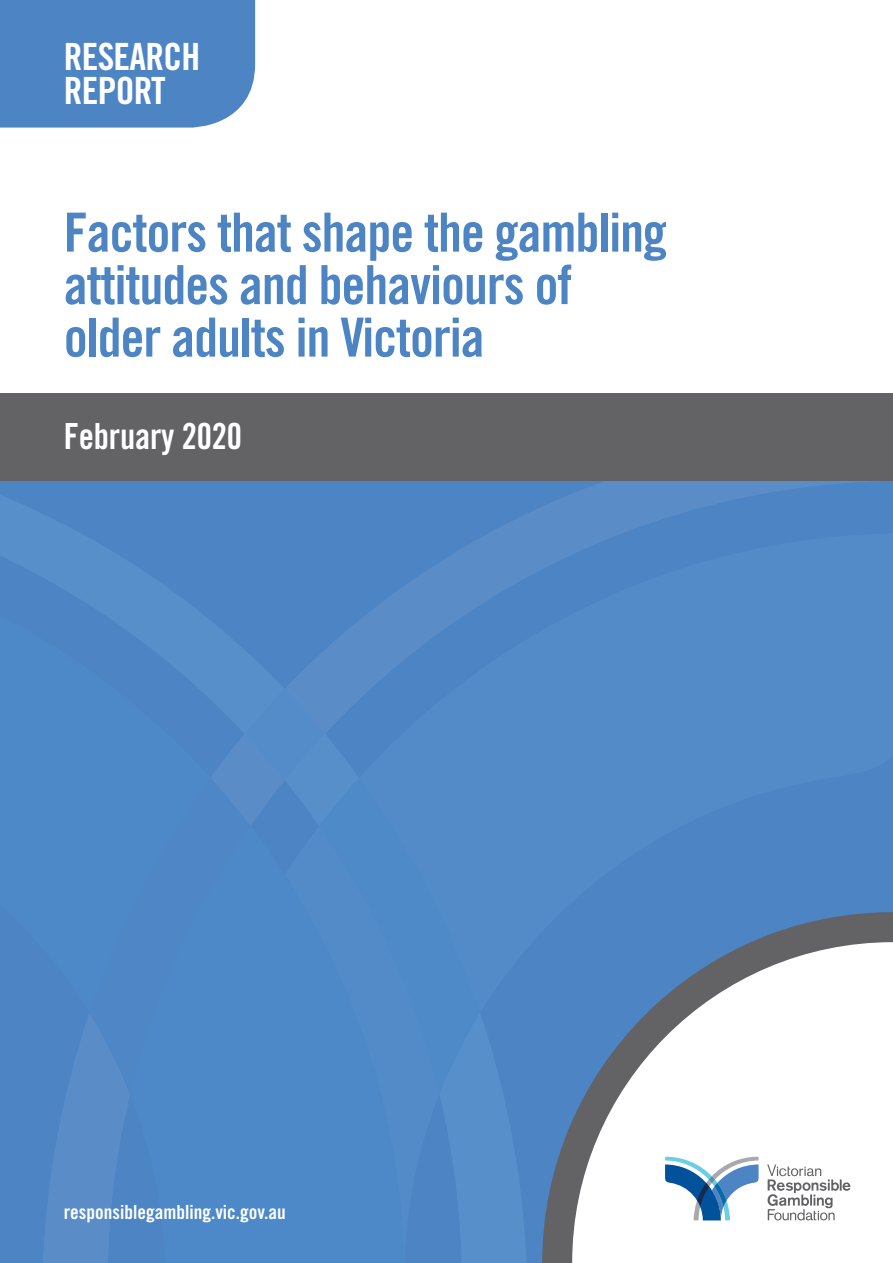
<style>
.page{position:relative;width:893px;height:1263px;background:#fff}
.page>*{position:absolute;margin:0;border:0;box-sizing:border-box;transform-origin:0 0}
.t1{font:54px/52.5px "Trade Gothic LT Pro Bd Cn 20";letter-spacing:-.02em;color:#4d84c4}
.t2{font:37.5px/34.5px "Trade Gothic LT Pro Bd Cn 20";letter-spacing:-.02em;color:#fff}
.t3{font:36px "Trade Gothic LT Pro Bd Cn 20";letter-spacing:-.005em;color:#fff;scale:.95 1}
.t4{font:19.5px "Trade Gothic LT Pro Bd Cn 20";color:#fff}
</style>
<div class="page">
<div style="left:0;top:0;width:255px;height:128px;background:#4d84c4"></div>
<svg style="left:0;top:480px;width:210px;height:53px;background:#4e84c3"></svg>
<svg style="left:404px;top:826px;width:489px;height:437px"></svg>
<div style="left:404px;top:826px;width:76px;height:268px;background:#538bc9"></div>
<div style="left:0;top:533px;width:404px;height:730px;background:#4d88c8"></div>
<div style="left:210px;top:480px;width:683px;height:346px;background:#538bc8"></div>
<div style="left:244px;top:689px;width:81px;height:91px;background:#538cc8;border-radius:50%"></div>
<svg style="left:42px;top:1013px;width:88px;height:250px;background:#5589c6"></svg>
<div style="left:89px;top:778px;width:161px;height:316px;background:#4d88c8"></div>
<div style="left:0;top:393px;width:893px;height:87px;background:#636366"></div>
<svg style="left:767px;top:1164px;width:83px;height:56px"></svg>
<svg style="left:665px;top:1157px;width:94px;height:63px"></svg>
<p class="t2" style="left:64px;top:39px;width:138px">RESEARCH<br>REPORT</p>
<p class="t1" style="left:64px;top:206px;width:605px">Factors that shape the gambling attitudes and behaviours of older adults in Victoria</p>
<p class="t3" style="left:64px;top:414px;width:189px">February 2020</p>
<p class="t4" style="left:64px;top:1200px;width:223px">responsiblegambling.vic.gov.au</p>
</div>
